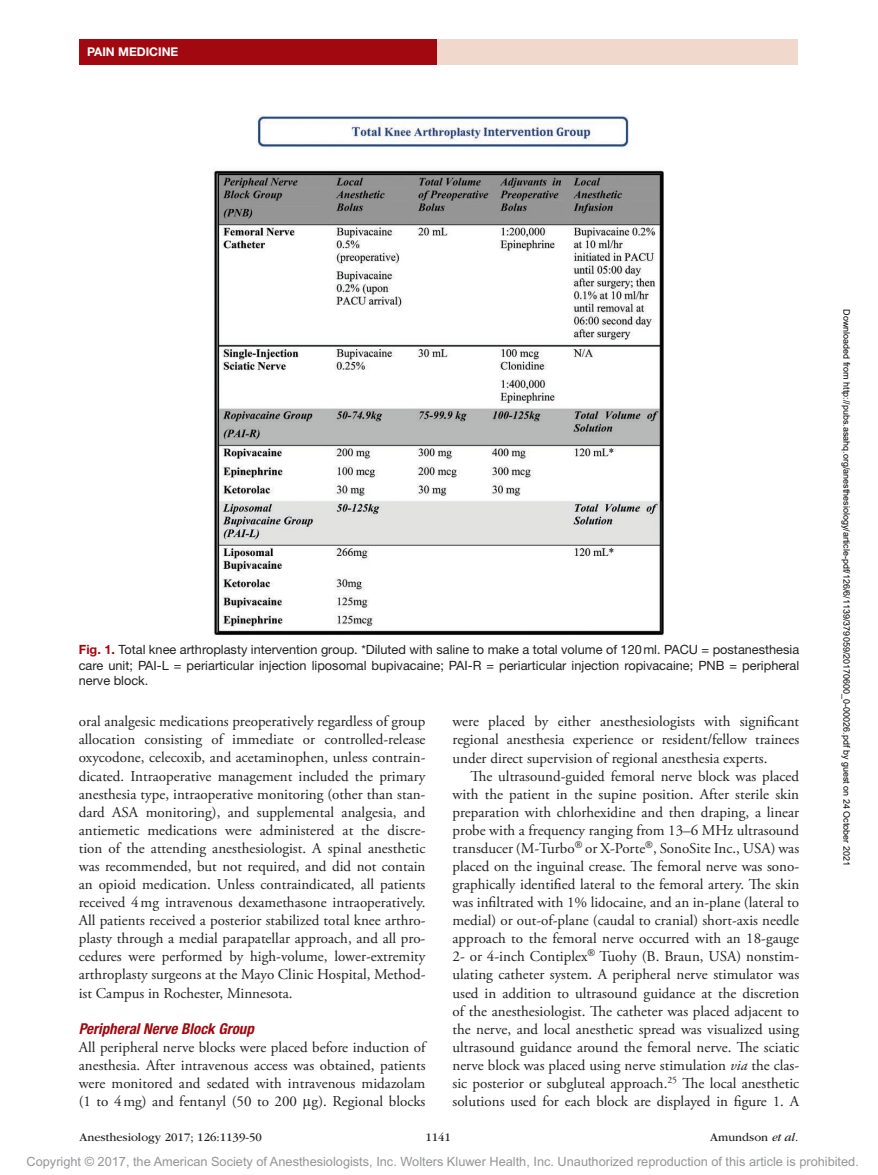
<style>
.page{position:relative;width:878px;height:1175px;background:#fff}
.page>*{position:absolute;margin:0;border:0;box-sizing:border-box;transform-origin:0 0}
.t1{font:15px/18px "Adobe Garamond Pro";color:#231f20;text-align:justify}
.t2{font:italic 700 condensed 15px "Helvetica Neue LT Std";color:#a1080f}
.t3{font:12.75px/15.8px "Helvetica Neue LT Std";color:#231f20;text-align:justify}
.t4{font:12.75px "Arial MT Std";color:#939598}
.t5{font:12px "ITC Garamond Std";color:#231f20}
.t6{font:700 12px "Helvetica Neue LT Std";color:#fff}
.t7{font:9px "Arial";color:#000}
.s1{font-weight:700;color:#a1080f}
.s2{font-family:"Gandhari Unicode"}
.s3{font-style:italic}
</style>
<div class="page">
<div style="left:432px;top:39px;width:365px;height:26px;background:#f1d8cd"></div>
<div style="left:79px;top:39px;width:357px;height:25px;background:#a1080f"></div>
<img style="left:214px;top:116px;width:450px;height:520px">
<p class="t6" style="left:87px;top:44px;width:15px">PAIN</p>
<p class="t6" style="left:118px;top:44px;width:19px">MEDICINE</p>
<p class="t3" style="left:79px;top:641px;width:722px"><span class="s1">FIG. 1.</span> Total knee arthroplasty intervention group. *Diluted with saline to make a total volume of 120ml. PACU = postanesthesia care unit; PAI-L = periarticular injection liposomal bupivacaine; PAI-R = periarticular injection ropivacaine; PNB = peripheral nerve block.</p>
<p class="t1" style="left:79px;top:713px;width:348px">oral analgesic medications preoperatively regardless of group allocation consisting of immediate or controlled-release oxycodone, celecoxib, and acetaminophen, unless contrain&shy;dicated. Intraoperative management included the primary anesthesia type, intraoperative monitoring (other than stan&shy;dard ASA monitoring), and supplemental analgesia, and antiemetic medications were administered at the discre&shy;tion of the attending anesthesiologist. A spinal anesthetic was recommended, but not required, and did not contain an opioid medication. Unless contraindicated, all patients received 4mg intravenous dexamethasone intraoperatively.<br>All patients received a posterior stabilized total knee arthro&shy;plasty through a medial parapatellar approach, and all pro&shy;cedures were performed by high-volume, lower-extremity arthroplasty surgeons at the Mayo Clinic Hospital, Method&shy;ist Campus in Rochester, Minnesota.</p>
<p class="t2" style="left:79px;top:1019px;width:177px">Peripheral Nerve Block Group</p>
<p class="t1" style="left:79px;top:1038px;width:348px">All peripheral nerve blocks were placed before induction of anesthesia. After intravenous access was obtained, patients were monitored and sedated with intravenous midazolam (1 to 4mg) and fentanyl (50 to 200 <span class="s2">μ</span>g). Regional blocks</p>
<p class="t1" style="left:452px;top:713px;width:348px">were placed by either anesthesiologists with significant regional anesthesia experience or resident/fellow trainees under direct supervision of regional anesthesia experts.</p>
<p class="t1" style="left:452px;top:767px;width:348px;text-indent:18px">The ultrasound-guided femoral nerve block was placed with the patient in the supine position. After sterile skin preparation with chlorhexidine and then draping, a linear probe with a frequency ranging from 13–6 MHz ultrasound transducer (M-Turbo<sup>®</sup> or X-Porte<sup>®</sup>, SonoSite Inc., USA) was placed on the inguinal crease. The femoral nerve was sono&shy;graphically identified lateral to the femoral artery. The skin was infiltrated with 1% lidocaine, and an in-plane (lateral to medial) or out-of-plane (caudal to cranial) short-axis needle approach to the femoral nerve occurred with an 18-gauge 2- or 4-inch Contiplex<sup>®</sup> Tuohy (B. Braun, USA) nonstim&shy;ulating catheter system. A peripheral nerve stimulator was used in addition to ultrasound guidance at the discretion of the anesthesiologist. The catheter was placed adjacent to the nerve, and local anesthetic spread was visualized using ultrasound guidance around the femoral nerve. The sciatic nerve block was placed using nerve stimulation <span class="s3">via</span> the clas&shy;sic posterior or subgluteal approach.<sup>25</sup> The local anesthetic solutions used for each block are displayed in figure 1. A</p>
<p class="t5" style="left:80px;top:1130px;width:184px">Anesthesiology 2017; 126:1139-50</p>
<p class="t5" style="left:425px;top:1130px;width:27px">1141</p>
<p class="t5" style="left:710px;top:1130px;width:90px">Amundson <span class="s3">et al.</span></p>
<p class="t7" style="left:850px;top:309px;width:558px;rotate:90deg">Downloaded from http://pubs.asahq.org/anesthesiology/article-pdf/126/6/1139/379059/20170600_0-00026.pdf by guest on 24 October 2021</p>
<p class="t4" style="left:27px;top:1154px;width:833px">Copyright © 2017, the American Society of Anesthesiologists, Inc. Wolters Kluwer Health, Inc. Unauthorized reproduction of this article is prohibited.</p>
</div>
